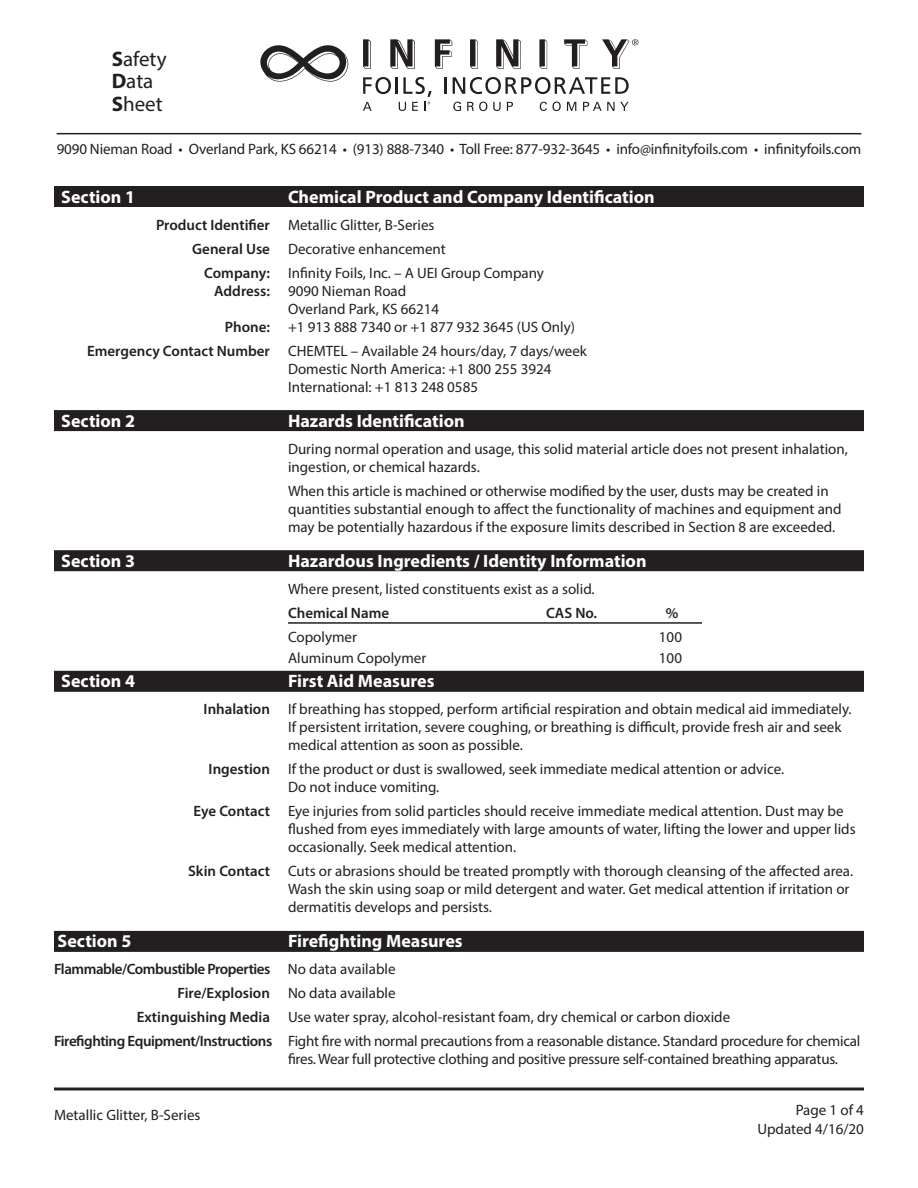
<style>
.page{position:relative;width:918px;height:1188px;background:#fff}
.page>*{position:absolute;margin:0;border:0;box-sizing:border-box;transform-origin:0 0}
.t1{font:21px/22.5px "Myriad Pro";color:#231f20}
.White_Header_Black_R{font:700 18px "Myriad Pro";color:#fff}
.t2{font:15px/18px "Myriad Pro";color:#231f20}
.t3{font:600 15px "Myriad Pro";letter-spacing:-.03em;color:#231f20}
.t4{font:600 15px "Myriad Pro";color:#231f20}
.s1{font-weight:700}
.s2{font-weight:600}
.s3{font-weight:400}
</style>
<div class="page">
<hr style="left:54px;top:1087px;width:810px;height:3px;background:#231f20">
<svg style="left:363px;top:39px;width:8px;height:30px"></svg>
<svg style="left:390px;top:39px;width:25px;height:30px"></svg>
<svg style="left:435px;top:39px;width:17px;height:30px"></svg>
<svg style="left:470px;top:39px;width:8px;height:30px"></svg>
<svg style="left:496px;top:39px;width:25px;height:30px"></svg>
<svg style="left:539px;top:39px;width:8px;height:30px"></svg>
<svg style="left:564px;top:39px;width:23px;height:30px"></svg>
<svg style="left:602px;top:39px;width:37px;height:30px"></svg>
<svg style="left:260px;top:45px;width:89px;height:37px"></svg>
<svg style="left:445px;top:77px;width:2px;height:17px"></svg>
<svg style="left:453px;top:77px;width:176px;height:17px"></svg>
<svg style="left:363px;top:77px;width:69px;height:34px"></svg>
<svg style="left:453px;top:102px;width:8px;height:9px"></svg>
<svg style="left:467px;top:102px;width:20px;height:9px"></svg>
<svg style="left:493px;top:102px;width:8px;height:9px"></svg>
<svg style="left:507px;top:102px;width:6px;height:9px"></svg>
<svg style="left:540px;top:102px;width:21px;height:9px"></svg>
<svg style="left:567px;top:102px;width:9px;height:9px"></svg>
<svg style="left:583px;top:102px;width:46px;height:9px"></svg>
<hr style="left:57px;top:133px;width:804px;height:1px;background:#231f20">
<div style="left:54px;top:186px;width:810px;height:21px;background:#231f20"></div>
<div style="left:54px;top:410px;width:810px;height:21px;background:#231f20"></div>
<div style="left:54px;top:550px;width:810px;height:21px;background:#231f20"></div>
<hr style="left:288px;top:622px;width:414px;height:2px;background:#231f20">
<div style="left:54px;top:671px;width:810px;height:21px;background:#231f20"></div>
<div style="left:54px;top:931px;width:810px;height:21px;background:#231f20"></div>
<h1 class="t1" style="left:112px;top:47px;width:56px"><span class="s1">S</span>afety<br><span class="s1">D</span>ata<br><span class="s1">S</span>heet</h1>
<p class="t2" style="left:57px;top:140px;width:806px">9090 Nieman Road • Overland Park, KS 66214 • (913) 888-7340 • Toll Free: 877-932-3645 • info@infinityfoils.com • infinityfoils.com</p>
<p class="White_Header_Black_R" style="left:61px;top:185px;width:75px">Section 1</p>
<p class="White_Header_Black_R" style="left:288px;top:185px;width:368px">Chemical Product and Company Identification</p>
<p class="t2" style="left:156px;top:215px;width:280px"><span class="s2">Product Identifier</span> Metallic Glitter, B-Series</p>
<p class="t2" style="left:192px;top:239px;width:255px"><span class="s2">General Use</span> Decorative enhancement</p>
<p class="t2" style="left:204px;top:263px;width:341px"><span class="s2">Company:</span> Infinity Foils, Inc. – A UEI Group Company</p>
<p class="t2" style="left:214px;top:281px;width:194px"><span class="s2">Address:</span> 9090 Nieman Road</p>
<p class="t2" style="left:288px;top:299px;width:153px">Overland Park, KS 66214</p>
<p class="t2" style="left:225px;top:317px;width:352px"><span class="s2">Phone:</span> +1 913 888 7340 or +1 877 932 3645 (US Only)</p>
<p class="t2" style="left:288px;top:341px;width:301px;text-indent:-201px"><span class="s2">Emergency Contact Number</span> CHEMTEL – Available 24 hours/day, 7 days/week<br>Domestic North America: +1 800 255 3924<br>International: +1 813 248 0585</p>
<p class="White_Header_Black_R" style="left:61px;top:409px;width:75px">Section 2</p>
<p class="White_Header_Black_R" style="left:288px;top:409px;width:178px">Hazards Identification</p>
<p class="t2" style="left:288px;top:439px;width:561px">During normal operation and usage, this solid material article does not present inhalation, ingestion, or chemical hazards.</p>
<p class="t2" style="left:288px;top:481px;width:555px">When this article is machined or otherwise modified by the user, dusts may be created in quantities substantial enough to affect the functionality of machines and equipment and may be potentially hazardous if the exposure limits described in Section 8 are exceeded.</p>
<p class="White_Header_Black_R" style="left:61px;top:549px;width:75px">Section 3</p>
<p class="White_Header_Black_R" style="left:288px;top:549px;width:360px">Hazardous Ingredients / Identity Information</p>
<p class="t2" style="left:288px;top:579px;width:308px">Where present, listed constituents exist as a solid.</p>
<p class="t4" style="left:288px;top:603px;width:103px">Chemical Name</p>
<p class="t3" style="left:546px;top:603px;width:53px">CAS No.</p>
<p class="t3" style="left:666px;top:603px;width:14px">%</p>
<p class="t2" style="left:288px;top:627px;width:71px">Copolymer</p>
<p class="t2" style="left:659px;top:627px;width:25px">100</p>
<p class="t2" style="left:288px;top:648px;width:140px">Aluminum Copolymer</p>
<p class="t2" style="left:659px;top:648px;width:25px">100</p>
<p class="White_Header_Black_R" style="left:61px;top:669px;width:75px">Section 4</p>
<p class="White_Header_Black_R" style="left:288px;top:669px;width:148px">First Aid Measures</p>
<p class="t2" style="left:288px;top:700px;width:565px;text-indent:-84px"><span class="s2">Inhalation</span> If breathing has stopped, perform artificial respiration and obtain medical aid immediately.<br>If persistent irritation, severe coughing, or breathing is difficult, provide fresh air and seek medical attention as soon as possible.</p>
<p class="t2" style="left:288px;top:760px;width:498px;text-indent:-79px"><span class="s2">Ingestion</span> If the product or dust is swallowed, seek immediate medical attention or advice.<br>Do not induce vomiting.</p>
<p class="t2" style="left:288px;top:802px;width:569px;text-indent:-94px"><span class="s2">Eye Contact</span> Eye injuries from solid particles should receive immediate medical attention. Dust may be flushed from eyes immediately with large amounts of water, lifting the lower and upper lids occasionally. Seek medical attention.</p>
<p class="t2" style="left:288px;top:862px;width:567px;text-indent:-100px"><span class="s2">Skin Contact</span> Cuts or abrasions should be treated promptly with thorough cleansing of the affected area.<br>Wash the skin using soap or mild detergent and water. Get medical attention if irritation or dermatitis develops and persists.</p>
<p class="White_Header_Black_R" style="left:58px;top:930px;width:75px">Section 5</p>
<p class="White_Header_Black_R" style="left:288px;top:930px;width:176px">Firefighting Measures</p>
<p class="t3" style="left:54px;top:960px;width:343px">Flammable/Combustible Properties <span class="s3">No data available</span></p>
<p class="t2" style="left:177px;top:984px;width:220px"><span class="s2">Fire/Explosion</span> No data available</p>
<p class="t2" style="left:137px;top:1008px;width:595px"><span class="s2">Extinguishing Media</span> Use water spray, alcohol-resistant foam, dry chemical or carbon dioxide</p>
<p class="t2" style="left:288px;top:1032px;width:574px;text-indent:-234px"><span class="s2">Firefighting Equipment/Instructions</span> Fight fire with normal precautions from a reasonable distance. Standard procedure for chemical fires. Wear full protective clothing and positive pressure self-contained breathing apparatus.</p>
<p class="t2" style="left:757px;top:1099px;width:108px;line-height:19.5px;text-align:right">Page 1 of 4<br>Updated 4/16/20</p>
<p class="t2" style="left:54px;top:1105px;width:148px">Metallic Glitter, B-Series</p>
</div>
